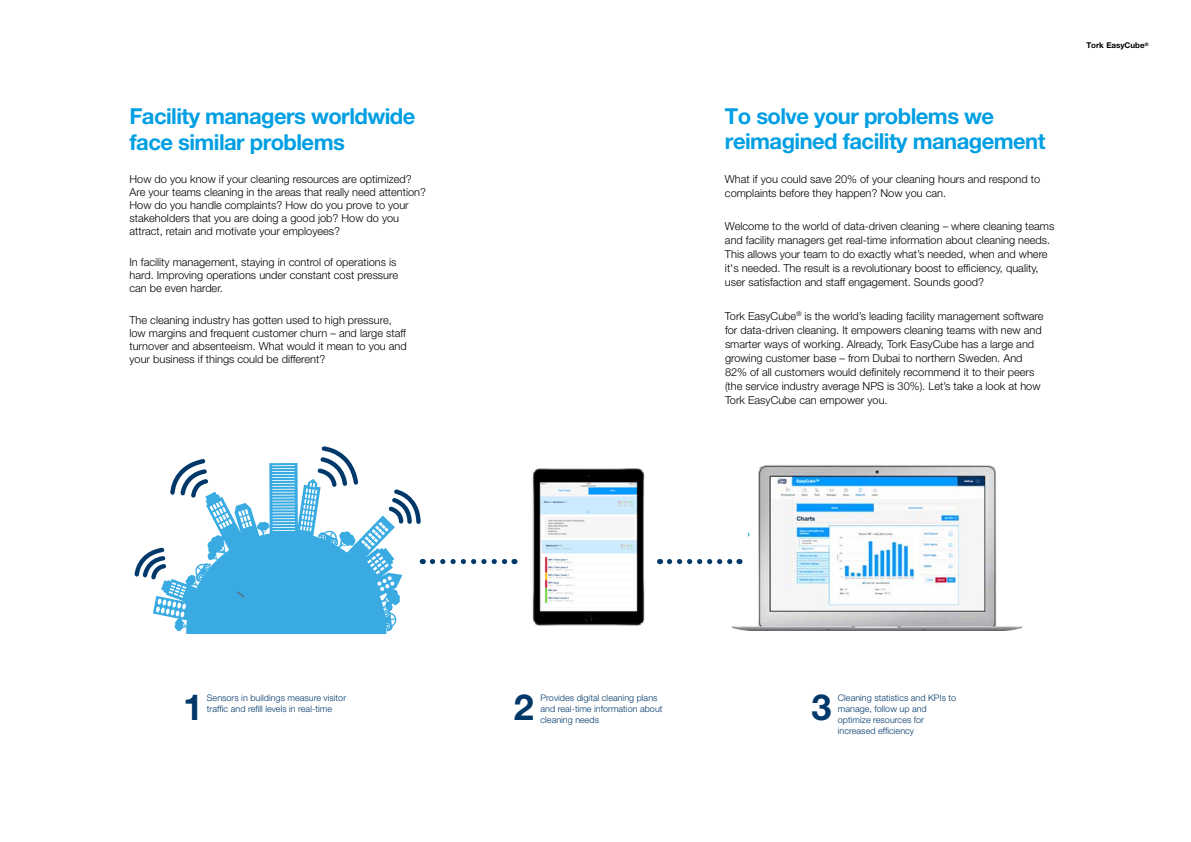
<style>
.page{position:relative;width:1191px;height:842px;background:#fff}
.page>*{position:absolute;margin:0;border:0;box-sizing:border-box;transform-origin:0 0}
.t1{font:700 36px "Helvetica Neue LT Pro";color:#00386a}
.t2{font:700 22px/25px "Helvetica Neue LT Pro";letter-spacing:-.025em;color:#009fe3}
.t3{font:700 19.5px "Helvetica Neue LT Std";letter-spacing:-.02em;color:#00386a}
.t4{font:300 11px/14px "Helvetica Neue LT Pro";color:#000}
.t5{font:300 9px/11px "Helvetica Neue LT Pro";letter-spacing:.005em;color:#00386a}
.t6{font:700 8px "Helvetica Neue LT Pro";color:#000}
</style>
<div class="page">
<img style="left:532px;top:468px;width:113px;height:158px">
<img style="left:731px;top:465px;width:291px;height:166px">
<svg style="left:669px;top:559px;width:71px;height:5px"></svg>
<svg style="left:432px;top:559px;width:83px;height:5px"></svg>
<svg style="left:153px;top:582px;width:247px;height:51px;background:#4eb4e5"></svg>
<svg style="left:237px;top:592px;width:7px;height:5px"></svg>
<svg style="left:134px;top:446px;width:289px;height:136px"></svg>
<h2 class="t2" style="left:129px;top:103px;width:287px;line-height:26px">Facility managers worldwide face similar problems</h2>
<p class="t4" style="left:129px;top:172px;width:298px;line-height:13px">How do you know if your cleaning resources are optimized?<br>Are your teams cleaning in the areas that really need attention?<br>How do you handle complaints? How do you prove to your stakeholders that you are doing a good job? How do you attract, retain and motivate your employees?</p>
<p class="t4" style="left:129px;top:256px;width:270px;line-height:13px">In facility management, staying in control of operations is hard. Improving operations under constant cost pressure can be even harder.</p>
<p class="t4" style="left:129px;top:313px;width:279px;line-height:13px">The cleaning industry has gotten used to high pressure, low margins and frequent customer churn – and large staff turnover and absenteeism. What would it mean to you and your business if things could be different?</p>
<h2 class="t2" style="left:725px;top:104px;width:322px">To solve your problems we reimagined facility management</h2>
<p class="t4" style="left:725px;top:171px;width:317px">What if you could save 20% of your cleaning hours and respond to complaints before they happen? Now you can.</p>
<p class="t4" style="left:725px;top:219px;width:331px">Welcome to the world of data-driven cleaning – where cleaning teams and facility managers get real-time information about cleaning needs.<br>This allows your team to do exactly what’s needed, when and where it's needed. The result is a revolutionary boost to efficiency, quality, user satisfaction and staff engagement. Sounds good?</p>
<p class="t4" style="left:725px;top:309px;width:320px">Tork EasyCube<sup>®</sup> is the world’s leading facility management software for data-driven cleaning. It empowers cleaning teams with new and smarter ways of working. Already, Tork EasyCube has a large and growing customer base – from Dubai to northern Sweden. And 82% of all customers would definitely recommend it to their peers (the service industry average NPS is 30%). Let’s take a look at how Tork EasyCube can empower you.</p>
<p class="t6" style="left:1086px;top:40px;width:64px">Tork EasyCube<sup>®</sup></p>
<p class="t5" style="left:207px;top:692px;width:141px">Sensors in buildings measure visitor traffic and refill levels in real-time</p>
<p class="t5" style="left:540px;top:692px;width:123px">Provides digital cleaning plans and real-time information about cleaning needs</p>
<p class="t5" style="left:838px;top:692px;width:120px">Cleaning statistics and KPIs to manage, follow up and optimize resources for increased efficiency</p>
<h1 class="t1" style="left:183px;top:685px;width:22px">1</h1>
<h1 class="t1" style="left:514px;top:685px;width:22px">2</h1>
<h1 class="t1" style="left:811px;top:685px;width:22px">3</h1>
<h3 class="t3" style="left:766px;top:717px;width:170px">Smart analytics for</h3>
</div>
